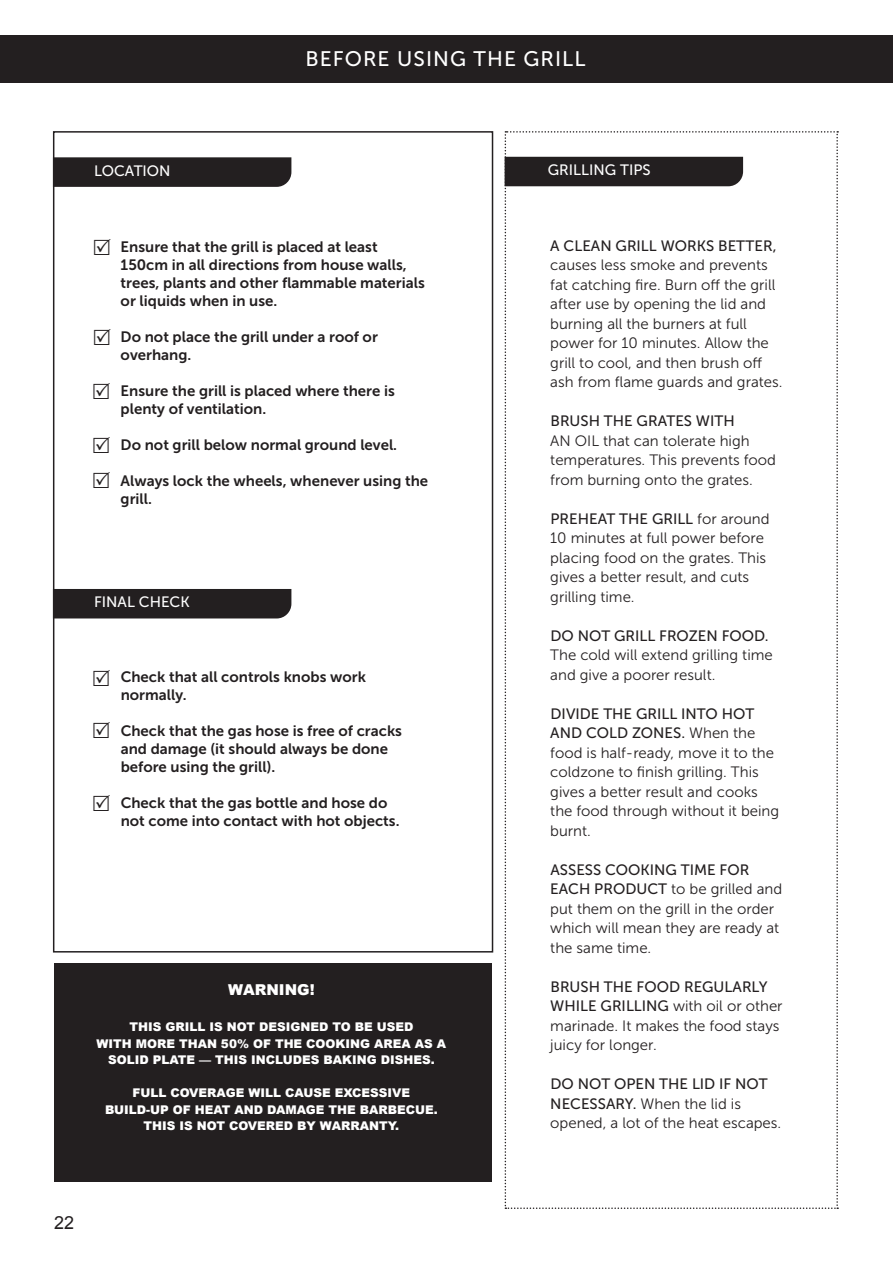
<style>
.page{position:relative;width:893px;height:1263px;background:#fff}
.page>*{position:absolute;margin:0;border:0;box-sizing:border-box;transform-origin:0 0}
.t1{font:21px "Museo Sans 500";letter-spacing:.05em;color:#fff}
.t2{font:18px "Arial";color:#231f20}
.huntington{font:15px/19.5px "Museo Sans 300";color:#231f20}
.t3{font:15px/18px "Museo Sans 700";color:#231f20}
.t4{font:15px "Museo Sans 500";color:#fff}
.huntington-2{font:900 15px "Arial";color:#fff}
.t5{font:900 12px/16.5px "Arial";color:#fff;text-align:center}
.s1{font-family:"Museo Sans 500"}
</style>
<div class="page">
<div style="left:53px;top:131px;width:440px;height:821px;border:2px solid #231f20"></div>
<div style="left:0;top:35px;width:893px;height:47px;background:#231f20"></div>
<svg style="left:53px;top:157px;width:238px;height:30px;background:#272324"></svg>
<div style="left:53px;top:589px;width:238px;height:29px;background:#231f20"></div>
<svg style="left:505px;top:131px;width:333px;height:1078px"></svg>
<div style="left:54px;top:963px;width:438px;height:219px;background:#231f20"></div>
<p class="t1" style="left:305px;top:47px;width:282px">BEFORE USING THE GRILL</p>
<p class="t4" style="left:94px;top:162px;width:78px">LOCATION</p>
<p class="t4" style="left:548px;top:162px;width:104px">GRILLING TIPS</p>
<p class="t3" style="left:121px;top:237px;width:306px">Ensure that the grill is placed at least 150cm in all directions from house walls, trees, plants and other flammable materials or liquids when in use.</p>
<p class="t3" style="left:121px;top:327px;width:259px">Do not place the grill under a roof or overhang.</p>
<p class="t3" style="left:121px;top:381px;width:276px">Ensure the grill is placed where there is plenty of ventilation.</p>
<p class="t3" style="left:121px;top:435px;width:278px">Do not grill below normal ground level.</p>
<p class="t3" style="left:121px;top:471px;width:309px">Always lock the wheels, whenever using the grill.</p>
<p class="t4" style="left:94px;top:594px;width:97px">FINAL CHECK</p>
<p class="t3" style="left:121px;top:668px;width:247px">Check that all controls knobs work normally.</p>
<p class="t3" style="left:121px;top:722px;width:283px">Check that the gas hose is free of cracks and damage (it should always be done before using the grill).</p>
<p class="t3" style="left:121px;top:794px;width:280px">Check that the gas bottle and hose do not come into contact with hot objects.</p>
<p class="huntington-2" style="left:228px;top:979px;width:88px">WARNING!</p>
<p class="t5" style="left:129px;top:1018px;width:285px">THIS GRILL IS NOT DESIGNED TO BE USED</p>
<p class="t5" style="left:96px;top:1035px;width:351px">WITH MORE THAN 50% OF THE COOKING AREA AS A<br>SOLID PLATE — THIS INCLUDES BAKING DISHES.</p>
<p class="t5" style="left:105px;top:1084px;width:334px">FULL COVERAGE WILL CAUSE EXCESSIVE<br>BUILD-UP OF HEAT AND DAMAGE THE BARBECUE.<br>THIS IS NOT COVERED BY WARRANTY.</p>
<p class="huntington" style="left:550px;top:236px;width:234px"><span class="s1">A CLEAN GRILL WORKS BETTER, </span>causes less smoke and prevents fat catching fire. Burn off the grill after use by opening the lid and burning all the burners at full power for 10 minutes. Allow the grill to cool, and then brush off ash from flame guards and grates.</p>
<p class="huntington" style="left:550px;top:411px;width:227px"><span class="s1">BRUSH THE GRATES WITH<br></span>AN OIL that can tolerate high temperatures. This prevents food from burning onto the grates.</p>
<p class="huntington" style="left:550px;top:509px;width:221px"><span class="s1">PREHEAT THE GRILL</span> for around<br>10 minutes at full power before placing food on the grates. This gives a better result, and cuts grilling time.</p>
<p class="huntington" style="left:550px;top:626px;width:224px"><span class="s1">DO NOT GRILL FROZEN FOOD.<br></span>The cold will extend grilling time and give a poorer result.</p>
<p class="huntington" style="left:550px;top:704px;width:230px"><span class="s1">DIVIDE THE GRILL INTO HOT<br>AND COLD ZONES.</span> When the food is half-ready, move it to the coldzone to finish grilling. This gives a better result and cooks the food through without it being burnt.</p>
<p class="huntington" style="left:550px;top:860px;width:234px"><span class="s1">ASSESS COOKING TIME FOR<br>EACH PRODUCT</span> to be grilled and put them on the grill in the order which will mean they are ready at the same time.</p>
<p class="huntington" style="left:550px;top:977px;width:234px"><span class="s1">BRUSH THE FOOD REGULARLY<br>WHILE GRILLING</span> with oil or other marinade. It makes the food stays juicy for longer.</p>
<p class="huntington" style="left:550px;top:1074px;width:232px"><span class="s1">DO NOT OPEN THE LID IF NOT<br>NECESSARY.</span> When the lid is opened, a lot of the heat escapes.</p>
<p class="t2" style="left:54px;top:1211px;width:22px">22</p>
</div>
